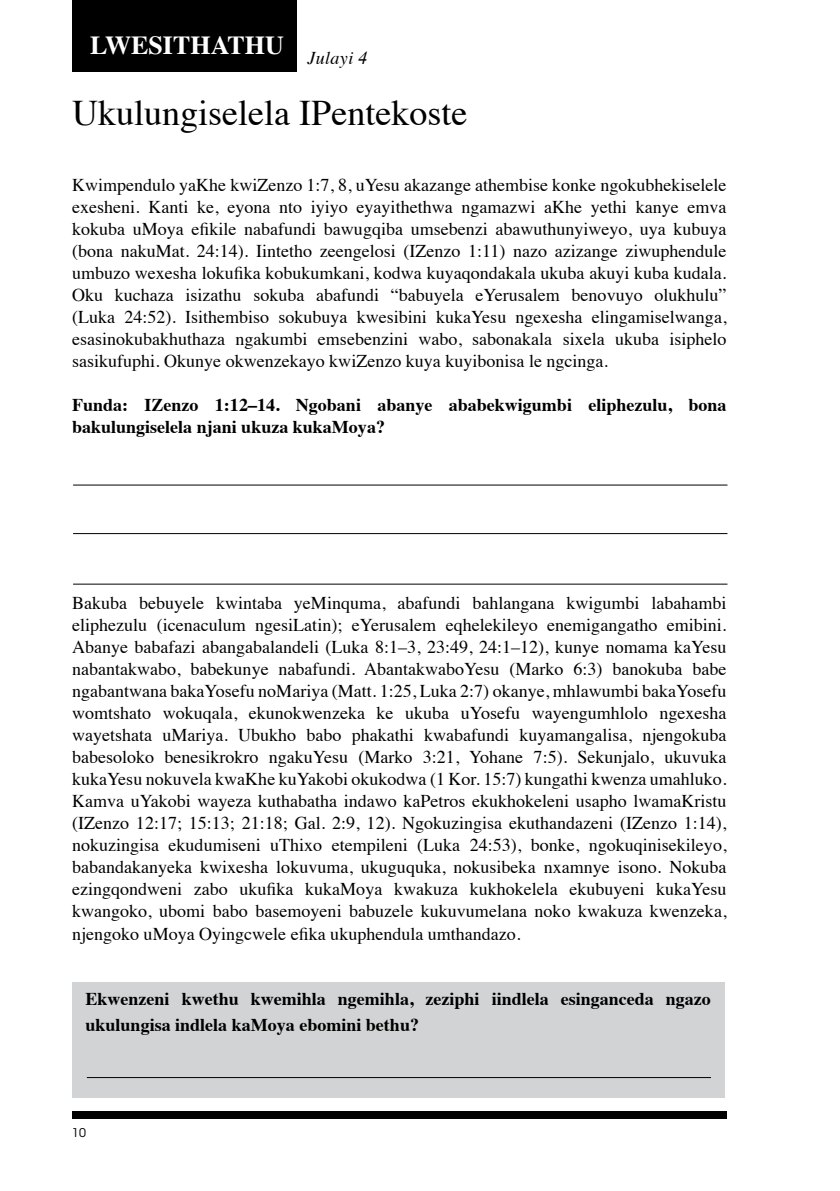
<style>
.page{position:relative;width:840px;height:1191px;background:#fff}
.page>*{position:absolute;margin:0;border:0;box-sizing:border-box;transform-origin:0 0}
.t1{font:36px "Times";color:#000}
.t2{font:700 26px "Times";color:#fff}
.t3{font:18px/22px "Times";color:#000;text-align:justify}
.t4{font:700 18px/22px "Times";color:#000}
.t5{font:12px "ITC Avant Garde Std";color:#000}
</style>
<div class="page">
<div style="left:72px;top:1111px;width:654px;height:8px;background:#000"></div>
<div style="left:72px;top:0;width:225px;height:71px;background:#000"></div>
<hr style="left:73px;top:583px;width:654px;height:1px;background:#000">
<hr style="left:73px;top:484px;width:654px;height:1px;background:#000">
<hr style="left:73px;top:533px;width:654px;height:1px;background:#000">
<div style="left:72px;top:982px;width:652px;height:115px;background:#d1d3d4"></div>
<hr style="left:87px;top:1077px;width:623px;height:1px;background:#000">
<h2 class="t2" style="left:90px;top:20px;width:279px">LWESITHATHU <sub>Julayi</sub> <sub>4</sub></h2>
<h1 class="t1" style="left:72px;top:80px;width:396px">Ukulungiselela IPentekoste</h1>
<p class="t3" style="left:72px;top:173px;width:655px">Kwimpendulo yaKhe kwiZenzo 1:7, 8, uYesu akazange athembise konke ngokubhekiselele exesheni. Kanti ke, eyona nto iyiyo eyayithethwa ngamazwi aKhe yethi kanye emva kokuba uMoya efikile nabafundi bawugqiba umsebenzi abawuthunyiweyo, uya kubuya (bona nakuMat. 24:14). Iintetho zeengelosi (IZenzo 1:11) nazo azizange ziwuphendule umbuzo wexesha lokufika kobukumkani, kodwa kuyaqondakala ukuba akuyi kuba kudala.<br>Oku kuchaza isizathu sokuba abafundi “babuyela eYerusalem benovuyo olukhulu” (Luka 24:52). Isithembiso sokubuya kwesibini kukaYesu ngexesha elingamiselwanga, esasinokubakhuthaza ngakumbi emsebenzini wabo, sabonakala sixela ukuba isiphelo sasikufuphi. Okunye okwenzekayo kwiZenzo kuya kuyibonisa le ngcinga.</p>
<p class="t4" style="left:72px;top:392px;width:655px">Funda: IZenzo 1:12–14. Ngobani abanye ababekwigumbi eliphezulu, bona bakulungiselela njani ukuza kukaMoya?</p>
<p class="t3" style="left:72px;top:591px;width:655px">Bakuba bebuyele kwintaba yeMinquma, abafundi bahlangana kwigumbi labahambi eliphezulu (icenaculum ngesiLatin); eYerusalem eqhelekileyo enemigangatho emibini.<br>Abanye babafazi abangabalandeli (Luka 8:1–3, 23:49, 24:1–12), kunye nomama kaYesu nabantakwabo, babekunye nabafundi. AbantakwaboYesu (Marko 6:3) banokuba babe ngabantwana bakaYosefu noMariya (Matt. 1:25, Luka 2:7) okanye, mhlawumbi bakaYosefu womtshato wokuqala, ekunokwenzeka ke ukuba uYosefu wayengumhlolo ngexesha wayetshata uMariya. Ubukho babo phakathi kwabafundi kuyamangalisa, njengokuba babesoloko benesikrokro ngakuYesu (Marko 3:21, Yohane 7:5). Sekunjalo, ukuvuka kukaYesu nokuvela kwaKhe kuYakobi okukodwa (1 Kor. 15:7) kungathi kwenza umahluko.<br>Kamva uYakobi wayeza kuthabatha indawo kaPetros ekukhokeleni usapho lwamaKristu (IZenzo 12:17; 15:13; 21:18; Gal. 2:9, 12). Ngokuzingisa ekuthandazeni (IZenzo 1:14), nokuzingisa ekudumiseni uThixo etempileni (Luka 24:53), bonke, ngokuqinisekileyo, babandakanyeka kwixesha lokuvuma, ukuguquka, nokusibeka nxamnye isono. Nokuba ezingqondweni zabo ukufika kukaMoya kwakuza kukhokelela ekubuyeni kukaYesu kwangoko, ubomi babo basemoyeni babuzele kukuvumelana noko kwakuza kwenzeka, njengoko uMoya Oyingcwele efika ukuphendula umthandazo.</p>
<p class="t4" style="left:85px;top:984px;width:626px;line-height:26px">Ekwenzeni kwethu kwemihla ngemihla, zeziphi iindlela esinganceda ngazo ukulungisa indlela kaMoya ebomini bethu?</p>
<p class="t5" style="left:72px;top:1125px;width:15px">10</p>
</div>
